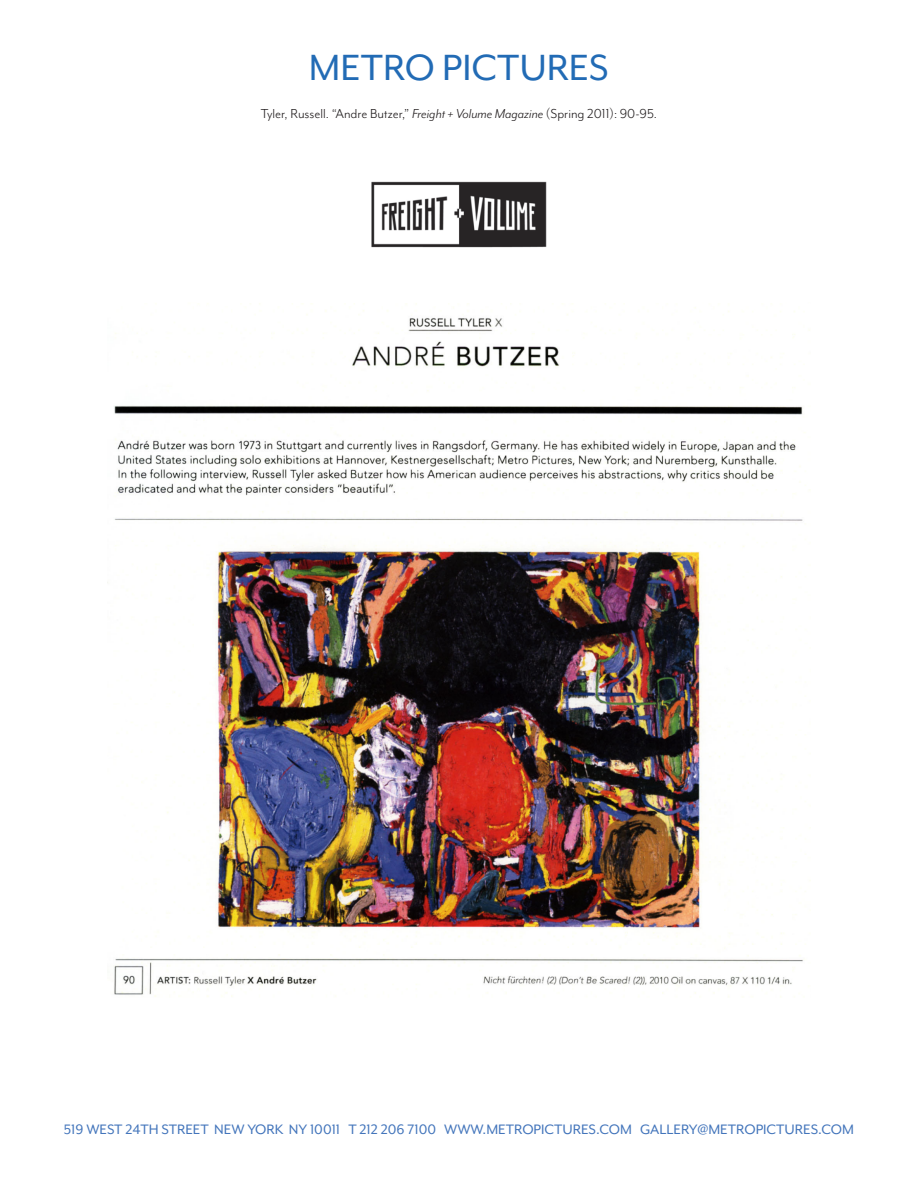
<style>
.page{position:relative;width:918px;height:1188px;background:#fff}
.page>*{position:absolute;margin:0;border:0;box-sizing:border-box;transform-origin:0 0}
.t1{font:42px "Mr Eaves Mod OT";color:#226bb5}
.t2{font:15.75px "Mr Eaves Mod OT";color:#4375bb}
.t3{font:15px "Mr Eaves Mod OT";color:#231f20}
.s1{font-style:italic}
</style>
<div class="page">
<img style="left:371px;top:181px;width:176px;height:67px">
<img style="left:114px;top:303px;width:696px;height:694px">
<p class="t1" style="left:309px;top:45px;width:302px">METRO PICTURES</p>
<p class="t3" style="left:261px;top:106px;width:398px">Tyler, Russell. “Andre Butzer,” <span class="s1">Freight + Volume Magazine</span> (Spring 2011): 90-95.</p>
<p class="t2" style="left:64px;top:1120px;width:792px">519 WEST 24TH STREET NEW YORK NY 10011 T 212 206 7100 WWW.METROPICTURES.COM GALLERY@METROPICTURES.COM</p>
</div>
